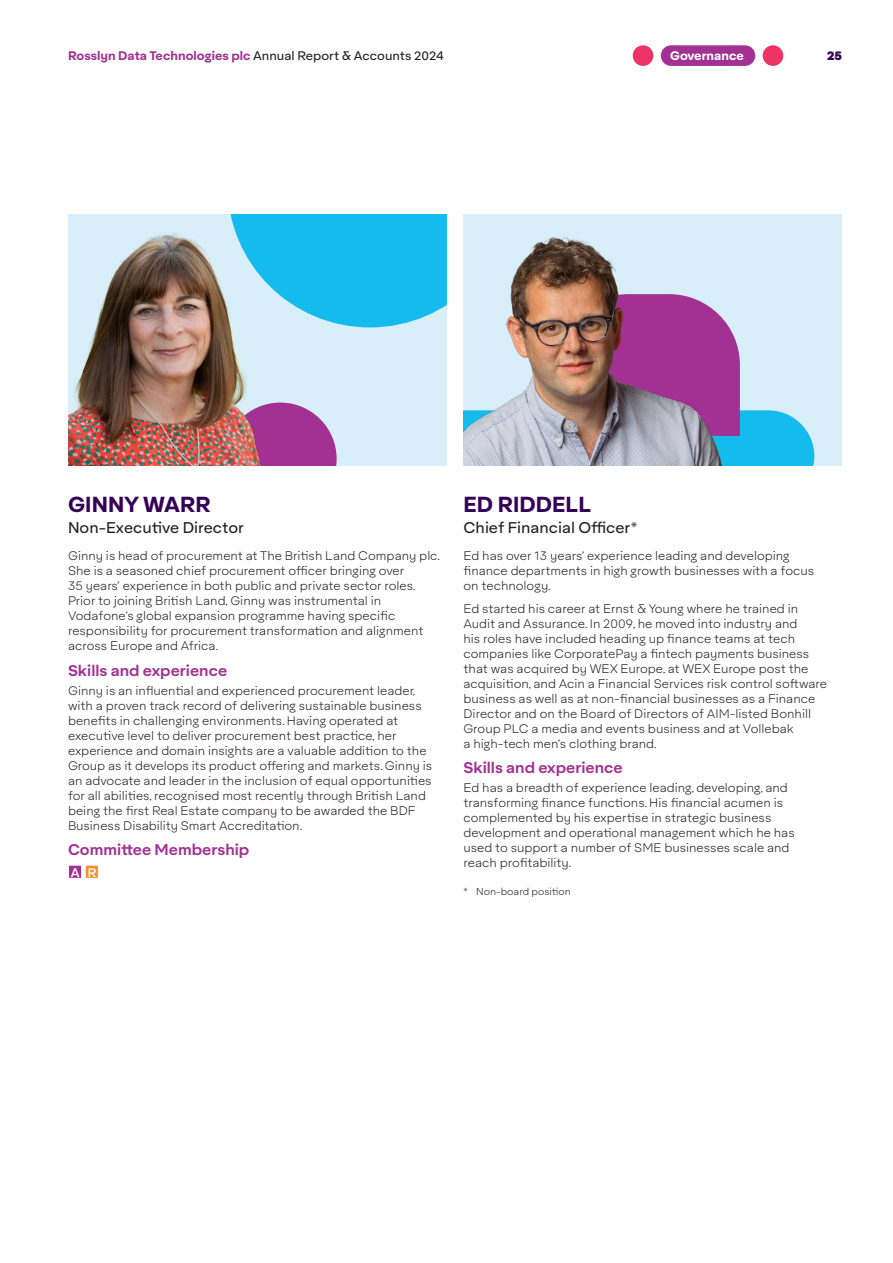
<style>
.page{position:relative;width:893px;height:1263px;background:#fff}
.page>*{position:absolute;margin:0;border:0;box-sizing:border-box;transform-origin:0 0}
.Directors_NAME{font:700 21px "Aktifo A";color:#340256}
.Body_Header_1{font:600 15px "Aktifo A";color:#a23193}
.Directors_POSITION{font:15px "Aktifo A";color:#231f20}
.Body_Copy{font:300 12px/15px "Aktifo A";color:#231f20}
.t1{font:700 12px "Aktifo A";color:#a23193}
.t2{font:700 12px "Aktifo A";color:#fff}
.t3{font:500 12px "Aktifo A";color:#fff}
.t4{font:900 12px "Aktifo A";color:#340256}
.Footnote{font:300 9.75px "Aktifo A";color:#231f20}
.s1{font-weight:400;color:#231f20}
</style>
<div class="page">
<div style="left:68px;top:215px;width:378px;height:251px;background:#d8effa"></div>
<svg style="left:283px;top:403px;width:54px;height:63px"></svg>
<img style="left:463px;top:215px;width:379px;height:251px">
<div style="left:68px;top:865px;width:14px;height:14px;background:#a23193;border:1px solid #fff"></div>
<div style="left:85px;top:865px;width:14px;height:14px;background:#f69032;border:1px solid #fff"></div>
<svg style="left:283px;top:215px;width:163px;height:112px;background:#22beec"></svg>
<img style="left:68px;top:215px;width:215px;height:251px">
<div style="left:661px;top:45px;width:94px;height:21px;background:#a23193;border-radius:10px"></div>
<div style="left:763px;top:45px;width:20px;height:21px;background:#ee3367;border-radius:50%"></div>
<div style="left:633px;top:45px;width:20px;height:21px;background:#ee3367;border-radius:50%"></div>
<p class="t1" style="left:68px;top:47px;width:377px">Rosslyn Data Technologies plc <span class="s1">Annual Report &amp; Accounts 2024</span></p>
<p class="t2" style="left:670px;top:48px;width:75px">Governance</p>
<p class="t4" style="left:827px;top:47px;width:16px">25</p>
<p class="Directors_NAME" style="left:68px;top:490px;width:144px">GINNY WARR</p>
<p class="Directors_POSITION" style="left:68px;top:518px;width:177px">Non-Executive Director</p>
<p class="Body_Copy" style="left:68px;top:548px;width:373px">Ginny is head of procurement at The British Land Company plc.<br>She is a seasoned chief procurement officer bringing over<br>35 years’ experience in both public and private sector roles.<br>Prior to joining British Land, Ginny was instrumental in Vodafone’s global expansion programme having specific responsibility for procurement transformation and alignment across Europe and Africa.</p>
<p class="Body_Header_1" style="left:68px;top:660px;width:161px">Skills and experience</p>
<p class="Body_Copy" style="left:68px;top:683px;width:366px">Ginny is an influential and experienced procurement leader, with a proven track record of delivering sustainable business benefits in challenging environments. Having operated at executive level to deliver procurement best practice, her experience and domain insights are a valuable addition to the Group as it develops its product offering and markets. Ginny is an advocate and leader in the inclusion of equal opportunities for all abilities, recognised most recently through British Land being the first Real Estate company to be awarded the BDF Business Disability Smart Accreditation.</p>
<p class="Body_Header_1" style="left:68px;top:840px;width:183px">Committee Membership</p>
<p class="t3" style="left:71px;top:864px;width:10px">A</p>
<p class="t3" style="left:88px;top:864px;width:10px">R</p>
<p class="Directors_NAME" style="left:463px;top:490px;width:129px">ED RIDDELL</p>
<p class="Directors_POSITION" style="left:463px;top:518px;width:175px">Chief Financial Officer*</p>
<p class="Body_Copy" style="left:463px;top:548px;width:352px">Ed has over 13 years’ experience leading and developing finance departments in high growth businesses with a focus on technology.</p>
<p class="Body_Copy" style="left:463px;top:601px;width:365px">Ed started his career at Ernst &amp; Young where he trained in Audit and Assurance. In 2009, he moved into industry and<br>his roles have included heading up finance teams at tech companies like CorporatePay a fintech payments business that was acquired by WEX Europe, at WEX Europe post the acquisition, and Acin a Financial Services risk control software business as well as at non-financial businesses as a Finance Director and on the Board of Directors of AIM-listed Bonhill Group PLC a media and events business and at Vollebak<br>a high-tech men’s clothing brand.</p>
<p class="Body_Header_1" style="left:463px;top:758px;width:161px">Skills and experience</p>
<p class="Body_Copy" style="left:463px;top:780px;width:333px">Ed has a breadth of experience leading, developing, and transforming finance functions. His financial acumen is complemented by his expertise in strategic business development and operational management which he has used to support a number of SME businesses scale and reach profitability.</p>
<p class="Footnote" style="left:463px;top:886px;width:109px">* Non-board position</p>
</div>
